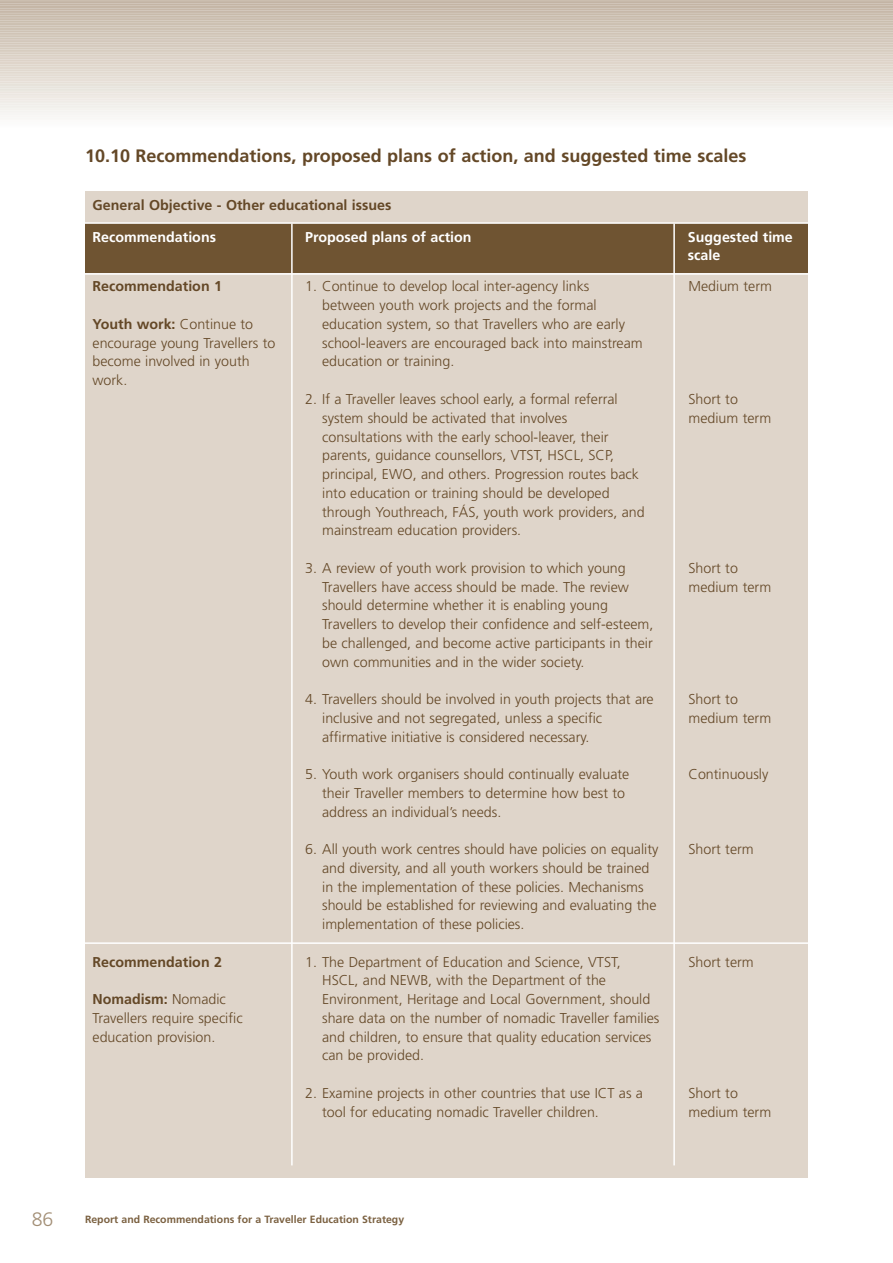
<style>
.page{position:relative;width:893px;height:1263px;background:#fff}
.page>*{position:absolute;margin:0;border:0;box-sizing:border-box;transform-origin:0 0}
.t1{font:300 19.5px "Frutiger";color:#a28e75}
.t2{font:700 18px "Frutiger";color:#644827}
.t3{font:300 14.25px/18.8px "Frutiger";color:#644827}
.t4{font:700 14.25px "Frutiger";color:#644827}
.t5{font:700 14.25px/18px "Frutiger";color:#fff}
.t6{font:700 10.5px "Frutiger";color:#7b6141}
.s1{font-weight:700}
</style>
<div class="page">
<div style="left:0;top:0;width:893px;height:5px;background:#c3b4a4"></div>
<div style="left:0;top:2px;width:893px;height:5px;background:#d0c4b8"></div>
<hr style="left:0;top:4px;width:893px;height:4px;background:#c9bcad">
<hr style="left:0;top:6px;width:893px;height:4px;background:#c5b7a7">
<div style="left:0;top:7px;width:893px;height:5px;background:#d0c5b9"></div>
<hr style="left:0;top:9px;width:893px;height:4px;background:#ccbfb2">
<hr style="left:0;top:11px;width:893px;height:4px;background:#c7b9aa">
<div style="left:0;top:12px;width:893px;height:5px;background:#d0c4b7"></div>
<div style="left:0;top:14px;width:893px;height:5px;background:#d4cabe"></div>
<hr style="left:0;top:16px;width:893px;height:4px;background:#c9bcad">
<div style="left:0;top:17px;width:893px;height:5px;background:#cec2b5"></div>
<div style="left:0;top:19px;width:893px;height:5px;background:#d6ccc0"></div>
<hr style="left:0;top:21px;width:893px;height:4px;background:#ccbfb0">
<div style="left:0;top:24px;width:893px;height:5px;background:#d7cdc2"></div>
<hr style="left:0;top:26px;width:893px;height:4px;background:#d2c7ba">
<hr style="left:0;top:28px;width:893px;height:4px;background:#cec2b4">
<div style="left:0;top:29px;width:893px;height:5px;background:#d6cdc1"></div>
<div style="left:0;top:31px;width:893px;height:5px;background:#dad1c6"></div>
<hr style="left:0;top:33px;width:893px;height:4px;background:#d1c5b7">
<div style="left:0;top:34px;width:893px;height:5px;background:#d7cdc0"></div>
<div style="left:0;top:36px;width:893px;height:5px;background:#dbd3c9"></div>
<hr style="left:0;top:38px;width:893px;height:4px;background:#d3c7bb">
<div style="left:0;top:41px;width:893px;height:5px;background:#ddd4ca"></div>
<hr style="left:0;top:43px;width:893px;height:4px;background:#d5cabe">
<div style="left:0;top:46px;width:893px;height:5px;background:#ddd5cb"></div>
<svg style="left:0;top:48px;width:893px;height:4px;fill:#d7cdc0"></svg>
<div style="left:0;top:51px;width:893px;height:5px;background:#ded5cb"></div>
<div style="left:0;top:53px;width:893px;height:5px;background:#e2dbd1"></div>
<hr style="left:0;top:55px;width:893px;height:4px;background:#dcd1c6">
<div style="left:0;top:58px;width:893px;height:5px;background:#e4dcd4"></div>
<hr style="left:0;top:60px;width:893px;height:4px;background:#ded4c9">
<div style="left:0;top:63px;width:893px;height:5px;background:#e5ded5"></div>
<hr style="left:0;top:65px;width:893px;height:4px;background:#e0d8cd">
<div style="left:0;top:68px;width:893px;height:5px;background:#e5dfd6"></div>
<div style="left:0;top:70px;width:893px;height:5px;background:#e8e2da"></div>
<hr style="left:0;top:72px;width:893px;height:4px;background:#e3dcd2">
<div style="left:0;top:75px;width:893px;height:5px;background:#e9e4dd"></div>
<hr style="left:0;top:77px;width:893px;height:4px;background:#e6dfd6">
<div style="left:0;top:80px;width:893px;height:5px;background:#ece6e0"></div>
<hr style="left:0;top:82px;width:893px;height:4px;background:#e7e2da">
<div style="left:0;top:85px;width:893px;height:5px;background:#e8e4dd"></div>
<div style="left:0;top:90px;width:893px;height:5px;background:#ece6e0"></div>
<div style="left:0;top:95px;width:893px;height:5px;background:#efeae4"></div>
<hr style="left:0;top:99px;width:893px;height:4px;background:#f0ece7">
<div style="left:0;top:102px;width:893px;height:5px;background:#f1eeea"></div>
<div style="left:0;top:107px;width:893px;height:5px;background:#f4f2ee"></div>
<div style="left:0;top:112px;width:893px;height:5px;background:#f6f5f3"></div>
<div style="left:0;top:117px;width:893px;height:5px;background:#f9f8f6"></div>
<hr style="left:0;top:121px;width:893px;height:4px;background:#fbfbfa">
<div style="left:85px;top:191px;width:723px;height:987px;background:#dfd5ca"></div>
<div style="left:85px;top:224px;width:723px;height:49px;background:#6f5432"></div>
<hr style="left:81px;top:222px;width:734px;height:2px;background:#fff">
<hr style="left:81px;top:273px;width:734px;height:2px;background:#fff">
<hr style="left:81px;top:942px;width:734px;height:2px;background:#fff">
<hr style="left:291px;top:224px;width:2px;height:941px;background:#fff">
<hr style="left:673px;top:224px;width:2px;height:941px;background:#fff">
<p class="t2" style="left:85px;top:149px;width:663px">10.10 Recommendations, proposed plans of action, and suggested time scales</p>
<p class="t4" style="left:93px;top:199px;width:300px">General Objective - Other educational issues</p>
<p class="t5" style="left:93px;top:229px;width:125px">Recommendations</p>
<p class="t5" style="left:305px;top:229px;width:168px">Proposed plans of action</p>
<p class="t5" style="left:688px;top:229px;width:107px">Suggested time scale</p>
<p class="t4" style="left:93px;top:281px;width:131px">Recommendation 1</p>
<p class="t3" style="left:93px;top:316px;width:184px"><span class="s1">Youth work:</span> Continue to encourage young Travellers to become involved in youth work.</p>
<p class="t4" style="left:93px;top:956px;width:131px">Recommendation 2</p>
<p class="t3" style="left:93px;top:991px;width:152px"><span class="s1">Nomadism:</span> Nomadic<br>Travellers require specific education provision.</p>
<p class="t3" style="left:322px;top:278px;width:322px;text-indent:-17px">1. Continue to develop local inter-agency links between youth work projects and the formal education system, so that Travellers who are early school-leavers are encouraged back into mainstream education or training.</p>
<p class="t3" style="left:322px;top:391px;width:324px;text-indent:-17px">2. If a Traveller leaves school early, a formal referral system should be activated that involves consultations with the early school-leaver, their parents, guidance counsellors, VTST, HSCL, SCP, principal, EWO, and others. Progression routes back into education or training should be developed through Youthreach, FÁS, youth work providers, and mainstream education providers.</p>
<p class="t3" style="left:322px;top:559px;width:333px;text-indent:-17px">3. A review of youth work provision to which young Travellers have access should be made. The review should determine whether it is enabling young Travellers to develop their confidence and self-esteem, be challenged, and become active participants in their own communities and in the wider society.</p>
<p class="t3" style="left:322px;top:691px;width:333px;text-indent:-17px">4. Travellers should be involved in youth projects that are inclusive and not segregated, unless a specific affirmative initiative is considered necessary.</p>
<p class="t3" style="left:322px;top:766px;width:309px;text-indent:-17px">5. Youth work organisers should continually evaluate their Traveller members to determine how best to address an individual’s needs.</p>
<p class="t3" style="left:322px;top:841px;width:338px;text-indent:-17px">6. All youth work centres should have policies on equality and diversity, and all youth workers should be trained in the implementation of these policies. Mechanisms should be established for reviewing and evaluating the implementation of these policies.</p>
<p class="t3" style="left:322px;top:953px;width:339px;text-indent:-17px">1. The Department of Education and Science, VTST, HSCL, and NEWB, with the Department of the Environment, Heritage and Local Government, should share data on the number of nomadic Traveller families and children, to ensure that quality education services can be provided.</p>
<p class="t3" style="left:322px;top:1084px;width:322px;text-indent:-17px">2. Examine projects in other countries that use ICT as a tool for educating nomadic Traveller children.</p>
<p class="t3" style="left:688px;top:278px;width:85px">Medium term</p>
<p class="t3" style="left:688px;top:391px;width:84px">Short to medium term</p>
<p class="t3" style="left:688px;top:559px;width:84px">Short to medium term</p>
<p class="t3" style="left:688px;top:691px;width:84px">Short to medium term</p>
<p class="t3" style="left:688px;top:766px;width:81px">Continuously</p>
<p class="t3" style="left:688px;top:841px;width:67px">Short term</p>
<p class="t3" style="left:688px;top:953px;width:67px">Short term</p>
<p class="t3" style="left:688px;top:1084px;width:84px">Short to medium term</p>
<h1 class="t1" style="left:32px;top:1211px;width:23px">86</h1>
<p class="t6" style="left:85px;top:1215px;width:321px">Report and Recommendations for a Traveller Education Strategy</p>
</div>
